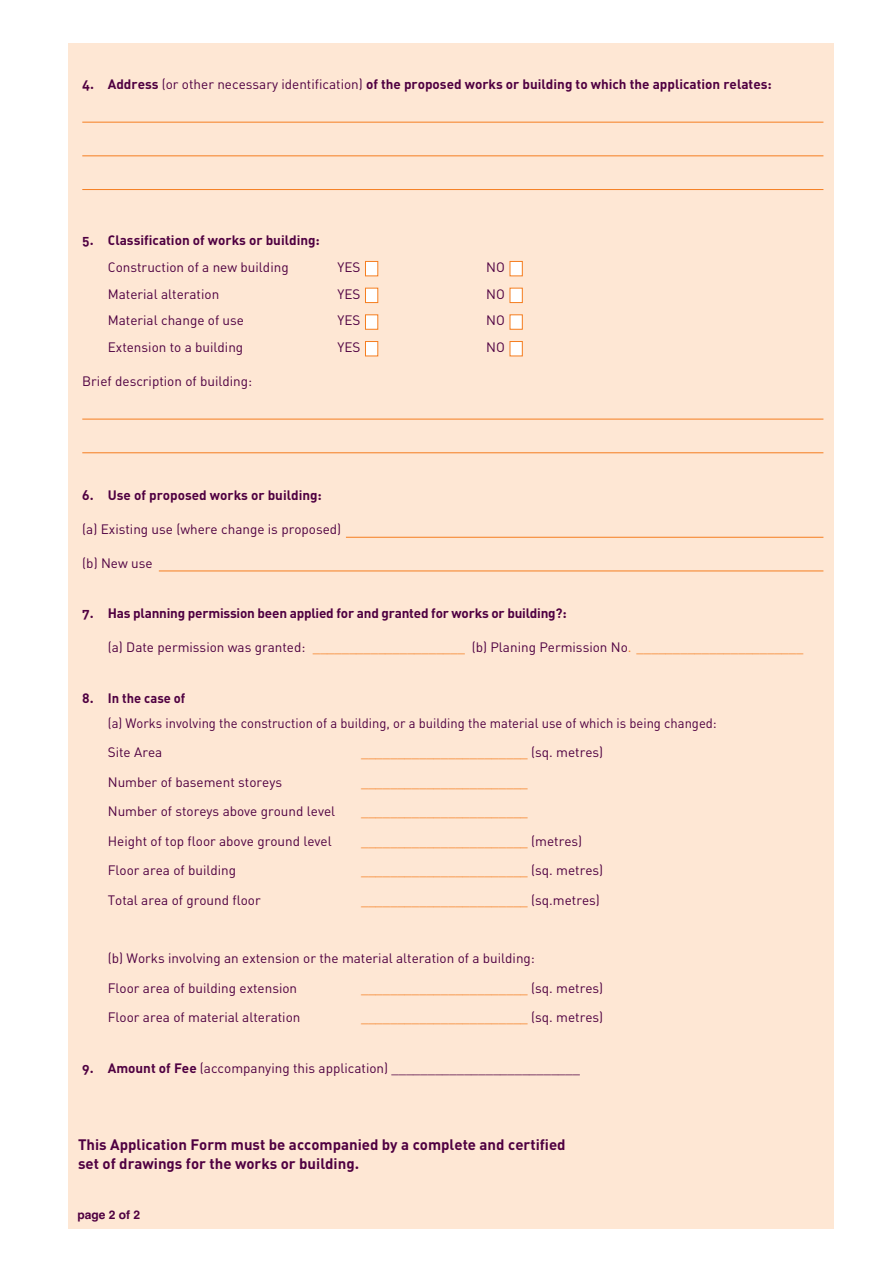
<style>
.page{position:relative;width:893px;height:1263px;background:#fff}
.page>*{position:absolute;margin:0;border:0;box-sizing:border-box;transform-origin:0 0}
.t1{font:700 15px/18.6px "Fingal Sans";color:#4f0041}
.t2{font:13.5px/29.4px "Fingal Sans";color:#4f0041}
.t3{font:13.5px "Fingal Sans";color:#f57e20}
.t4{font:700 13.5px "Fingal Sans";color:#4f0041}
.t5{font:13.5px/29.4px "Fingal Sans";color:#4f0041;scale:.96 1}
.t6{font:700 12px "Helvetica";color:#4f0041}
.s1{font-weight:400}
.s2{color:#f57e20}
.s3{color:#4f0041}
.s4{font-weight:700}
</style>
<div class="page">
<div style="left:68px;top:43px;width:765px;height:1186px;background:#fee7d4"></div>
<hr style="left:82px;top:122px;width:741px;height:1px;background:#f57e20">
<hr style="left:82px;top:155px;width:741px;height:1px;background:#f57e20">
<hr style="left:82px;top:189px;width:741px;height:1px;background:#f57e20">
<hr style="left:82px;top:419px;width:741px;height:1px;background:#f57e20">
<hr style="left:82px;top:452px;width:741px;height:1px;background:#f57e20">
<hr style="left:346px;top:537px;width:477px;height:1px;background:#f57e20">
<hr style="left:159px;top:571px;width:664px;height:1px;background:#f57e20">
<div style="left:510px;top:342px;width:12px;height:14px;background:#fff"></div>
<div style="left:510px;top:315px;width:12px;height:14px;background:#fff"></div>
<div style="left:510px;top:288px;width:12px;height:14px;background:#fff"></div>
<div style="left:510px;top:288px;width:12px;height:15px;border:1px solid #f57e20"></div>
<div style="left:510px;top:262px;width:12px;height:14px;background:#fff"></div>
<div style="left:510px;top:261px;width:12px;height:15px;border:1px solid #f57e20"></div>
<div style="left:366px;top:342px;width:12px;height:14px;background:#fff"></div>
<div style="left:365px;top:341px;width:13px;height:15px;border:1px solid #f57e20"></div>
<div style="left:366px;top:315px;width:12px;height:14px;background:#fff"></div>
<div style="left:365px;top:315px;width:13px;height:14px;border:1px solid #f57e20"></div>
<div style="left:366px;top:288px;width:12px;height:14px;background:#fff"></div>
<div style="left:365px;top:288px;width:13px;height:15px;border:1px solid #f57e20"></div>
<div style="left:366px;top:262px;width:12px;height:14px;background:#fff"></div>
<div style="left:365px;top:261px;width:13px;height:15px;border:1px solid #f57e20"></div>
<p class="t4" style="left:82px;top:80px;width:691px">4. Address <span class="s1">(or other necessary identification)</span> of the proposed works or building to which the application relates:</p>
<p class="t4" style="left:82px;top:236px;width:239px">5. Classification of works or building:</p>
<p class="t2" style="left:108px;top:254px;width:182px">Construction of a new building</p>
<p class="t2" style="left:337px;top:254px;width:24px">YES</p>
<p class="t2" style="left:486px;top:254px;width:20px">NO</p>
<p class="t2" style="left:108px;top:281px;width:113px">Material alteration</p>
<p class="t2" style="left:337px;top:281px;width:24px">YES</p>
<p class="t2" style="left:486px;top:281px;width:20px">NO</p>
<p class="t2" style="left:108px;top:307px;width:138px">Material change of use</p>
<p class="t2" style="left:337px;top:307px;width:24px">YES</p>
<p class="t2" style="left:486px;top:307px;width:20px">NO</p>
<p class="t2" style="left:108px;top:334px;width:137px">Extension to a building</p>
<p class="t2" style="left:337px;top:334px;width:24px">YES</p>
<p class="t2" style="left:486px;top:334px;width:20px">NO</p>
<p class="t2" style="left:82px;top:368px;width:171px">Brief description of building:</p>
<p class="t4" style="left:82px;top:490px;width:241px">6. Use of proposed works or building:</p>
<p class="t2" style="left:82px;top:516px;width:260px">(a) Existing use (where change is proposed)</p>
<p class="t2" style="left:82px;top:549px;width:72px">(b) New use</p>
<p class="t4" style="left:82px;top:609px;width:486px">7. Has planning permission been applied for and granted for works or building?:</p>
<p class="t2" style="left:108px;top:634px;width:697px">(a) Date permission was granted: <span class="s2">_____________________</span> (b) Planing Permission No<span class="s2">. _______________________</span></p>
<p class="t4" style="left:82px;top:693px;width:105px">8. In the case of</p>
<p class="t5" style="left:108px;top:710px;width:636px">(a) Works involving the construction of a building, or a building the material use of which is being changed:<br>Site Area</p>
<p class="t3" style="left:361px;top:748px;width:244px">_______________________ <span class="s3">(sq. metres)</span></p>
<p class="t2" style="left:108px;top:769px;width:176px">Number of basement storeys</p>
<p class="t3" style="left:361px;top:777px;width:168px">_______________________</p>
<p class="t2" style="left:108px;top:798px;width:229px">Number of storeys above ground level</p>
<p class="t3" style="left:361px;top:807px;width:168px">_______________________</p>
<p class="t2" style="left:108px;top:828px;width:225px">Height of top floor above ground level</p>
<p class="t3" style="left:361px;top:836px;width:223px">_______________________ <span class="s3">(metres)</span></p>
<p class="t2" style="left:108px;top:857px;width:130px">Floor area of building</p>
<p class="t3" style="left:361px;top:865px;width:244px">_______________________ <span class="s3">(sq. metres)</span></p>
<p class="t2" style="left:108px;top:886px;width:154px">Total area of ground floor</p>
<p class="t3" style="left:361px;top:895px;width:240px">_______________________ <span class="s3">(sq.metres)</span></p>
<p class="t2" style="left:108px;top:945px;width:429px">(b) Works involving an extension or the material alteration of a building:<br>Floor area of building extension</p>
<p class="t3" style="left:361px;top:983px;width:244px">_______________________ <span class="s3">(sq. metres)</span></p>
<p class="t2" style="left:108px;top:1004px;width:194px">Floor area of material alteration</p>
<p class="t3" style="left:361px;top:1013px;width:244px">_______________________ <span class="s3">(sq. metres)</span></p>
<p class="t2" style="left:82px;top:1055px;width:499px"><span class="s4">9. Amount of Fee</span> (accompanying this application) __________________________</p>
<p class="t1" style="left:78px;top:1137px;width:489px">This Application Form must be accompanied by a complete and certified set of drawings for the works or building.</p>
<p class="t6" style="left:78px;top:1210px;width:64px">page 2 of 2</p>
</div>
